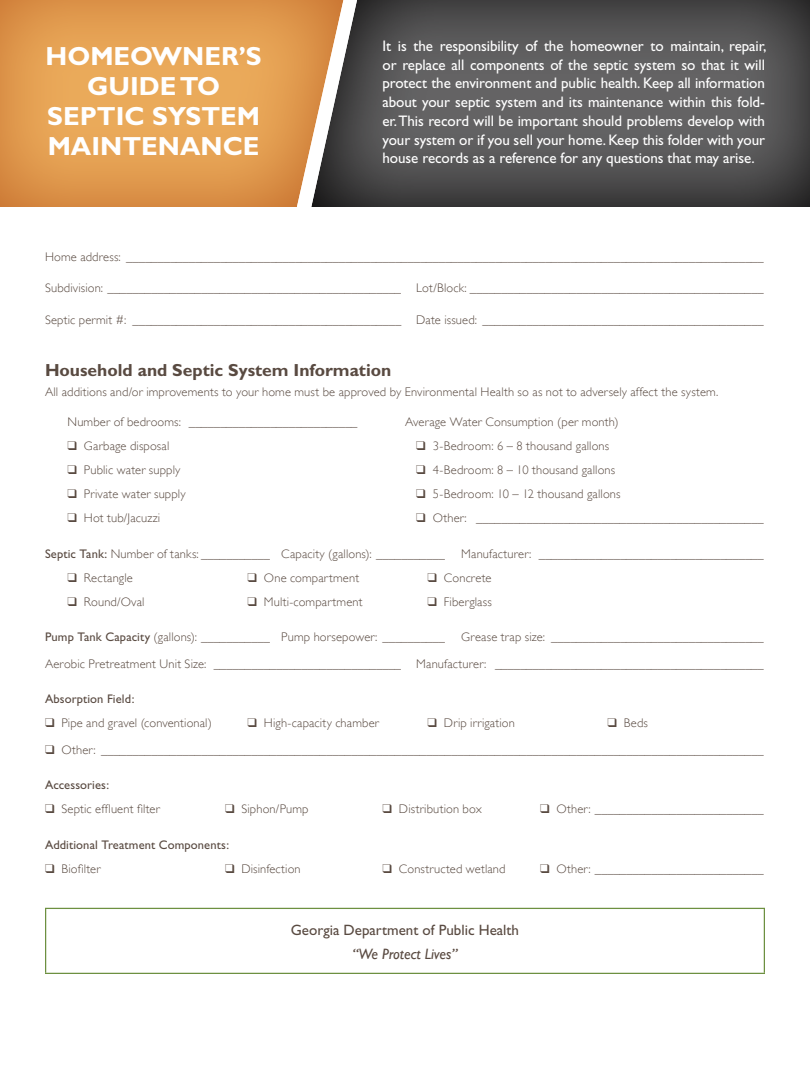
<style>
.page{position:relative;width:810px;height:1080px;background:#fff}
.page>*{position:absolute;margin:0;border:0;box-sizing:border-box;transform-origin:0 0}
._15_Tab_Title{font:700 26.25px/30px "Gill Sans";color:#fff;text-align:center}
._15_Subhead_Bold_14{font:700 17.5px "Gill Sans";color:#594a41}
._15_Intro_Paragraph{font:15.25px/18.8px "Gill Sans";letter-spacing:-.005em;color:#fff;text-align:justify}
._15_SubSub_Bold_12_C{font:15px "Gill Sans";color:#594a41}
._15_SubSub_Bold_12_C-2{font:italic 15px "Gill Sans";color:#594a41}
._15_Paragraphs_10{font:300 12.5px "Gill Sans";letter-spacing:.01em;color:#594a41}
._15_Paragraphs_10-2{font:12.5px "Gill Sans";letter-spacing:.01em;color:#594a41}
.s1{font-weight:400}
</style>
<div class="page">
<div style="left:0;top:0;width:347px;height:208px;background:#f9a559;opacity:.7"></div>
<div style="left:309px;top:0;width:501px;height:208px;background:#c7c8ca;opacity:.5"></div>
<hr style="left:45px;top:908px;width:720px;height:1px;background:#6d9040">
<hr style="left:45px;top:909px;width:1px;height:64px;background:#6d9040">
<hr style="left:764px;top:909px;width:1px;height:64px;background:#6d9040">
<hr style="left:45px;top:973px;width:720px;height:1px;background:#6d9040">
<p class="_15_Tab_Title" style="left:46px;top:41px;width:218px">HOMEOWNER’S<br>GUIDE TO<br>SEPTIC SYSTEM<br>MAINTENANCE</p>
<p class="_15_Intro_Paragraph" style="left:382px;top:36px;width:386px">It is the responsibility of the homeowner to maintain, repair, or replace all components of the septic system so that it will protect the environment and public health. Keep all information about your septic system and its maintenance within this fold&shy;er. This record will be important should problems develop with your system or if you sell your home. Keep this folder with your house records as a reference for any questions that may arise.</p>
<p class="_15_Paragraphs_10" style="left:45px;top:249px;width:720px">Home address: ______________________________________________________________________________________________________</p>
<p class="_15_Paragraphs_10" style="left:45px;top:281px;width:720px">Subdivision: _______________________________________________ Lot/Block: _______________________________________________</p>
<p class="_15_Paragraphs_10" style="left:45px;top:313px;width:720px">Septic permit #: ___________________________________________ Date issued: _____________________________________________</p>
<p class="_15_Subhead_Bold_14" style="left:45px;top:359px;width:348px">Household and Septic System Information</p>
<p class="_15_Paragraphs_10" style="left:45px;top:385px;width:675px">All additions and/or improvements to your home must be approved by Environmental Health so as not to adversely affect the system.</p>
<p class="_15_Paragraphs_10" style="left:68px;top:415px;width:292px">Number of bedrooms: ___________________________</p>
<p class="_15_Paragraphs_10" style="left:405px;top:415px;width:215px">Average Water Consumption (per month)</p>
<p class="_15_Paragraphs_10" style="left:68px;top:439px;width:103px">❑ Garbage disposal</p>
<p class="_15_Paragraphs_10" style="left:416px;top:439px;width:194px">❑ 3-Bedroom: 6 – 8 thousand gallons</p>
<p class="_15_Paragraphs_10" style="left:68px;top:463px;width:115px">❑ Public water supply</p>
<p class="_15_Paragraphs_10" style="left:416px;top:463px;width:200px">❑ 4-Bedroom: 8 – 10 thousand gallons</p>
<p class="_15_Paragraphs_10" style="left:68px;top:487px;width:120px">❑ Private water supply</p>
<p class="_15_Paragraphs_10" style="left:416px;top:487px;width:206px">❑ 5-Bedroom: 10 – 12 thousand gallons</p>
<p class="_15_Paragraphs_10" style="left:68px;top:511px;width:94px">❑ Hot tub/Jacuzzi</p>
<p class="_15_Paragraphs_10" style="left:416px;top:511px;width:349px">❑ Other: ______________________________________________</p>
<p class="_15_Paragraphs_10" style="left:45px;top:547px;width:401px"><span class="s1">Septic Tank:</span> Number of tanks: ___________ Capacity (gallons): ___________</p>
<p class="_15_Paragraphs_10" style="left:461px;top:547px;width:304px">Manufacturer: ____________________________________</p>
<p class="_15_Paragraphs_10" style="left:68px;top:571px;width:67px">❑ Rectangle</p>
<p class="_15_Paragraphs_10" style="left:248px;top:571px;width:113px">❑ One compartment</p>
<p class="_15_Paragraphs_10" style="left:428px;top:571px;width:65px">❑ Concrete</p>
<p class="_15_Paragraphs_10" style="left:68px;top:595px;width:79px">❑ Round/Oval</p>
<p class="_15_Paragraphs_10" style="left:248px;top:595px;width:117px">❑ Multi-compartment</p>
<p class="_15_Paragraphs_10" style="left:428px;top:595px;width:66px">❑ Fiberglass</p>
<p class="_15_Paragraphs_10" style="left:45px;top:630px;width:402px"><span class="s1">Pump Tank Capacity</span> (gallons): ___________ Pump horsepower: __________</p>
<p class="_15_Paragraphs_10" style="left:461px;top:630px;width:304px">Grease trap size: __________________________________</p>
<p class="_15_Paragraphs_10" style="left:45px;top:656px;width:720px">Aerobic Pretreatment Unit Size: ______________________________ Manufacturer: ___________________________________________</p>
<p class="_15_Paragraphs_10-2" style="left:45px;top:692px;width:91px">Absorption Field:</p>
<p class="_15_Paragraphs_10" style="left:45px;top:716px;width:168px">❑ Pipe and gravel (conventional)</p>
<p class="_15_Paragraphs_10" style="left:248px;top:716px;width:133px">❑ High-capacity chamber</p>
<p class="_15_Paragraphs_10" style="left:428px;top:716px;width:89px">❑ Drip irrigation</p>
<p class="_15_Paragraphs_10" style="left:608px;top:716px;width:42px">❑ Beds</p>
<p class="_15_Paragraphs_10" style="left:45px;top:742px;width:720px">❑ Other: __________________________________________________________________________________________________________</p>
<p class="_15_Paragraphs_10-2" style="left:45px;top:778px;width:66px">Accessories:</p>
<p class="_15_Paragraphs_10" style="left:45px;top:802px;width:116px">❑ Septic effluent filter</p>
<p class="_15_Paragraphs_10" style="left:225px;top:802px;width:85px">❑ Siphon/Pump</p>
<p class="_15_Paragraphs_10" style="left:382px;top:802px;width:101px">❑ Distribution box</p>
<p class="_15_Paragraphs_10" style="left:540px;top:802px;width:225px">❑ Other: ___________________________</p>
<p class="_15_Paragraphs_10-2" style="left:45px;top:837px;width:186px">Additional Treatment Components:</p>
<p class="_15_Paragraphs_10" style="left:45px;top:862px;width:57px">❑ Biofilter</p>
<p class="_15_Paragraphs_10" style="left:225px;top:862px;width:77px">❑ Disinfection</p>
<p class="_15_Paragraphs_10" style="left:382px;top:862px;width:125px">❑ Constructed wetland</p>
<p class="_15_Paragraphs_10" style="left:540px;top:862px;width:225px">❑ Other: ___________________________</p>
<p class="_15_SubSub_Bold_12_C" style="left:291px;top:922px;width:230px">Georgia Department of Public Health</p>
<p class="_15_SubSub_Bold_12_C-2" style="left:352px;top:945px;width:107px">“We Protect Lives”</p>
</div>
